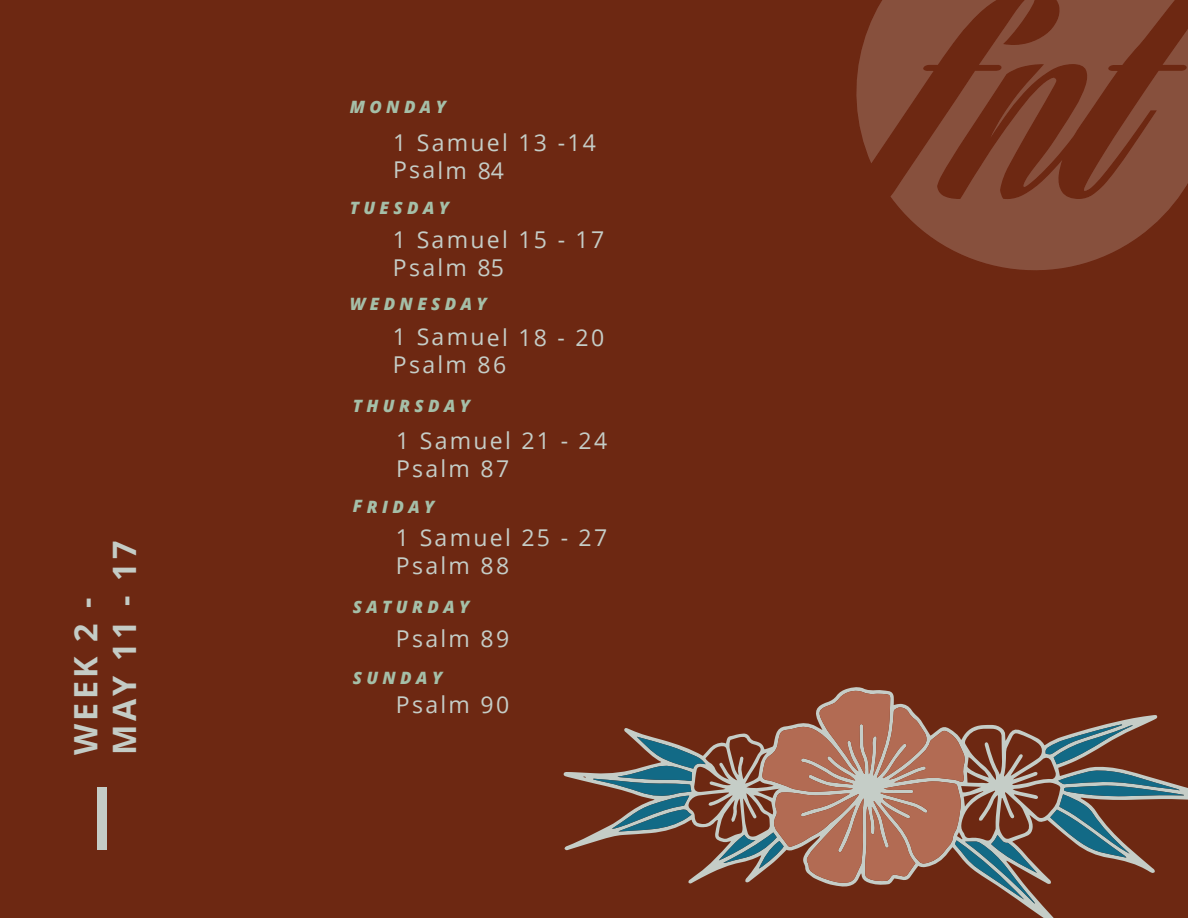
<style>
.page{position:relative;width:1188px;height:918px;background:#6d2812}
.page>*{position:absolute;margin:0;border:0;box-sizing:border-box;transform-origin:0 0}
.t1{font:700 32.25px/38.7px "Open Sans";letter-spacing:.1em;color:#c4ccc6}
.t2{font:23.1px/27.8px "Open Sans";letter-spacing:.1em;color:#c5cdc7}
.t3{font:italic 800 16.95px "Open Sans";letter-spacing:.26em;color:#a5bfa8}
</style>
<div class="page">
<svg style="left:856px;top:0;width:332px;height:270px;fill:#87503d"></svg>
<div style="left:97px;top:788px;width:10px;height:62px;background:#c4ccc6"></div>
<svg style="left:564px;top:687px;width:624px;height:231px"></svg>
<svg style="left:1050px;top:770px;width:134px;height:88px"></svg>
<svg style="left:1045px;top:724px;width:88px;height:40px"></svg>
<svg style="left:719px;top:689px;width:318px;height:215px"></svg>
<svg style="left:593px;top:737px;width:113px;height:95px"></svg>
<h1 class="t1" style="left:66px;top:755px;width:216px;rotate:-90deg">WEEK 2 -<br>MAY 11 - 17</h1>
<p class="t3" style="left:350px;top:94px;width:98px">MONDAY</p>
<p class="t2" style="left:393px;top:128px;width:205px">1 Samuel 13 -14<br>Psalm 84</p>
<p class="t3" style="left:350px;top:195px;width:101px">TUESDAY</p>
<p class="t2" style="left:393px;top:225px;width:213px">1 Samuel 15 - 17<br>Psalm 85</p>
<p class="t3" style="left:350px;top:291px;width:139px">WEDNESDAY</p>
<p class="t2" style="left:393px;top:323px;width:213px">1 Samuel 18 - 20<br>Psalm 86</p>
<p class="t3" style="left:353px;top:392px;width:119px">THURSDAY</p>
<p class="t2" style="left:396px;top:426px;width:213px">1 Samuel 21 - 24<br>Psalm 87</p>
<p class="t3" style="left:353px;top:493px;width:83px">FRIDAY</p>
<p class="t2" style="left:396px;top:523px;width:213px">1 Samuel 25 - 27<br>Psalm 88</p>
<p class="t3" style="left:353px;top:594px;width:118px">SATURDAY</p>
<p class="t2" style="left:396px;top:624px;width:115px">Psalm 89</p>
<p class="t3" style="left:353px;top:664px;width:91px">SUNDAY</p>
<p class="t2" style="left:396px;top:690px;width:115px">Psalm 90</p>
</div>
